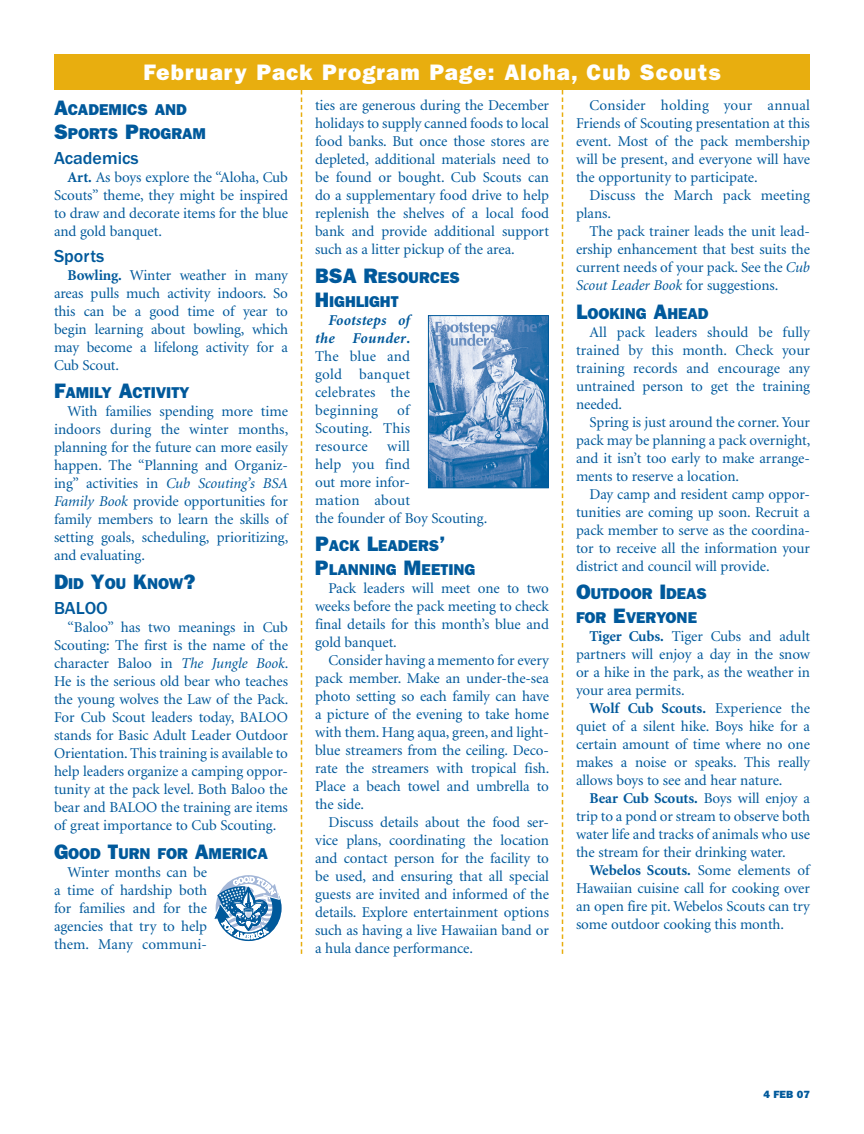
<style>
.page{position:relative;width:864px;height:1134px;background:#fff}
.page>*{position:absolute;margin:0;border:0;box-sizing:border-box;transform-origin:0 0}
.t1{font:800 22.5px "Franklin Gothic";letter-spacing:.05em;color:#fff}
.t2{font:500 18px "Franklin Gothic";color:#00599b}
.t3{font:800 15.75px/24px "Franklin Gothic";color:#00599b}
.t4{font:15px/18px "Minion";letter-spacing:-.005em;color:#00599b;text-align:justify}
.t5{font:800 10.5px "Franklin Gothic";color:#00599b;scale:1.05 1}
.s1{font-size:21px}
.s2{font-weight:700}
.s3{font-style:italic}
.s4{font-weight:700;font-style:italic}
</style>
<div class="page">
<div style="left:54px;top:54px;width:756px;height:36px;background:#e8ae0f"></div>
<svg style="left:301px;top:90px;width:1px;height:864px"></svg>
<svg style="left:562px;top:90px;width:1px;height:864px"></svg>
<svg style="left:214px;top:875px;width:68px;height:66px"></svg>
<img style="left:430px;top:317px;width:117px;height:169px">
<div style="left:428px;top:315px;width:121px;height:173px;border:1px solid #00599b"></div>
<h1 class="t1" style="left:143px;top:59px;width:579px">FEBRUARY PACK PROGRAM PAGE: ALOHA, CUB SCOUTS</h1>
<p class="t3" style="left:54px;top:97px;width:141px"><span class="s1">A</span>CADEMICS AND<br><span class="s1">S</span>PORTS <span class="s1">P</span>ROGRAM</p>
<p class="t2" style="left:54px;top:148px;width:86px">Academics</p>
<p class="t4" style="left:54px;top:169px;width:236px;text-indent:14px"><span class="s2">Art.</span> As boys explore the “Aloha, Cub Scouts” theme, they might be inspired to draw and decorate items for the blue and gold banquet.</p>
<p class="t2" style="left:54px;top:246px;width:52px">Sports</p>
<p class="t4" style="left:54px;top:267px;width:236px;text-indent:14px"><span class="s2">Bowling.</span> Winter weather in many areas pulls much activity indoors. So this can be a good time of year to begin learning about bowling, which may become a lifelong activity for a Cub Scout.</p>
<p class="t3" style="left:54px;top:381px;width:137px"><span class="s1">F</span>AM ILY <span class="s1">A</span>CTIVITY</p>
<p class="t4" style="left:54px;top:403px;width:236px;text-indent:14px">With families spending more time indoors during the winter months, planning for the future can more easily happen. The “Planning and Organiz&shy;ing” activities in <span class="s3">Cub Scouting’s BSA Family Book</span> provide opportunities for family members to learn the skills of setting goals, scheduling, prioritizing, and evaluating.</p>
<p class="t3" style="left:54px;top:571px;width:143px"><span class="s1">D</span>ID <span class="s1">Y</span>OU <span class="s1">K</span>NOW<span class="s1">?</span></p>
<p class="t2" style="left:54px;top:598px;width:55px">BALOO</p>
<p class="t4" style="left:54px;top:619px;width:236px;text-indent:14px">“Baloo” has two meanings in Cub Scouting: The first is the name of the character Baloo in <span class="s3">The Jungle Book</span>.<br>He is the serious old bear who teaches the young wolves the Law of the Pack.<br>For Cub Scout leaders today, BALOO stands for Basic Adult Leader Outdoor Orientation. This training is available to help leaders organize a camping oppor&shy;tunity at the pack level. Both Baloo the bear and BALOO the training are items of great importance to Cub Scouting.</p>
<p class="t3" style="left:54px;top:841px;width:205px"><span class="s1">G</span>OOD <span class="s1">T</span>URN FOR <span class="s1">A</span>MERICA</p>
<p class="t4" style="left:54px;top:864px;width:155px;text-indent:14px">Winter months can be a time of hardship both for families and for the agencies that try to help them. Many communi-</p>
<p class="t4" style="left:315px;top:97px;width:236px">ties are generous during the December holidays to supply canned foods to local food banks. But once those stores are depleted, additional materials need to be found or bought. Cub Scouts can do a supplementary food drive to help replenish the shelves of a local food bank and provide additional support such as a litter pickup of the area.</p>
<p class="t3" style="left:315px;top:265px;width:147px"><span class="s1">BSA R</span>ESOURCES<br><span class="s1">H</span>IGHLIGHT</p>
<p class="t4" style="left:315px;top:312px;width:97px;text-indent:14px"><span class="s4">Footsteps of the Founder</span><span class="s2">.<br></span>The blue and gold banquet celebrates the beginning</p>
<p class="t4" style="left:576px;top:97px;width:236px;text-indent:14px">Consider holding your annual Friends of Scouting presentation at this event. Most of the pack membership will be present, and everyone will have the opportunity to participate.</p>
<p class="t4" style="left:576px;top:187px;width:236px;text-indent:14px">Discuss the March pack meeting plans.</p>
<p class="t4" style="left:576px;top:223px;width:236px;text-indent:14px">The pack trainer leads the unit lead&shy;ership enhancement that best suits the current needs of your pack. See the <span class="s3">Cub Scout Leader Book</span> for suggestions.</p>
<p class="t3" style="left:576px;top:301px;width:134px"><span class="s1">L</span>OOKING <span class="s1">A</span>HEAD</p>
<p class="t4" style="left:576px;top:324px;width:236px;text-indent:14px">All pack leaders should be fully trained by this month. Check your training records and encourage any untrained person to get the training needed.</p>
<p class="t4" style="left:576px;top:414px;width:236px;text-indent:14px">Spring is just around the corner. Your pack may be planning a pack overnight, and it isn’t too early to make arrange&shy;ments to reserve a location.</p>
<p class="t4" style="left:576px;top:486px;width:236px;text-indent:14px">Day camp and resident camp oppor&shy;tunities are coming up soon. Recruit a pack member to serve as the coordina&shy;tor to receive all the information your district and council will provide.</p>
<p class="t3" style="left:576px;top:582px;width:133px"><span class="s1">O</span>UTDOOR <span class="s1">I</span>DEAS<br>FOR <span class="s1">E</span>VERYONE</p>
<p class="t4" style="left:576px;top:628px;width:236px;text-indent:14px"><span class="s2">Tiger Cubs.</span> Tiger Cubs and adult partners will enjoy a day in the snow or a hike in the park, as the weather in your area permits.</p>
<p class="t4" style="left:576px;top:700px;width:236px;text-indent:14px"><span class="s2">Wolf Cub Scouts.</span> Experience the quiet of a silent hike. Boys hike for a certain amount of time where no one makes a noise or speaks. This really allows boys to see and hear nature.</p>
<p class="t4" style="left:576px;top:790px;width:236px;text-indent:14px"><span class="s2">Bear Cub Scouts.</span> Boys will enjoy a trip to a pond or stream to observe both water life and tracks of animals who use the stream for their drinking water.</p>
<p class="t4" style="left:576px;top:862px;width:236px;text-indent:14px"><span class="s2">Webelos Scouts.</span> Some elements of Hawaiian cuisine call for cooking over an open fire pit. Webelos Scouts can try some outdoor cooking this month.</p>
<p class="t4" style="left:315px;top:402px;width:97px;text-indent:82px">of Scouting. This resource</p>
<p class="t4" style="left:315px;top:438px;width:174px;text-align:left;text-indent:72px">will<br>help you find<br>out more infor-<br>mation about<br>the founder of Boy Scouting.</p>
<p class="t3" style="left:315px;top:534px;width:162px"><span class="s1">P</span>ACK <span class="s1">L</span>EADERS<span class="s1">’<br>P</span>LANNING <span class="s1">M</span>EETING</p>
<p class="t4" style="left:315px;top:580px;width:236px;text-indent:14px">Pack leaders will meet one to two weeks before the pack meeting to check final details for this month’s blue and gold banquet.</p>
<p class="t4" style="left:315px;top:652px;width:236px;text-indent:14px">Consider having a memento for every pack member. Make an under-the-sea photo setting so each family can have a picture of the evening to take home with them. Hang aqua, green, and light&shy;blue streamers from the ceiling. Deco&shy;rate the streamers with tropical fish.<br>Place a beach towel and umbrella to the side.</p>
<p class="t4" style="left:315px;top:814px;width:236px;text-indent:14px">Discuss details about the food ser&shy;vice plans, coordinating the location and contact person for the facility to be used, and ensuring that all special guests are invited and informed of the details. Explore entertainment options such as having a live Hawaiian band or a hula dance performance.</p>
<p class="t5" style="left:763px;top:1088px;width:46px">4 FEB 07</p>
</div>
